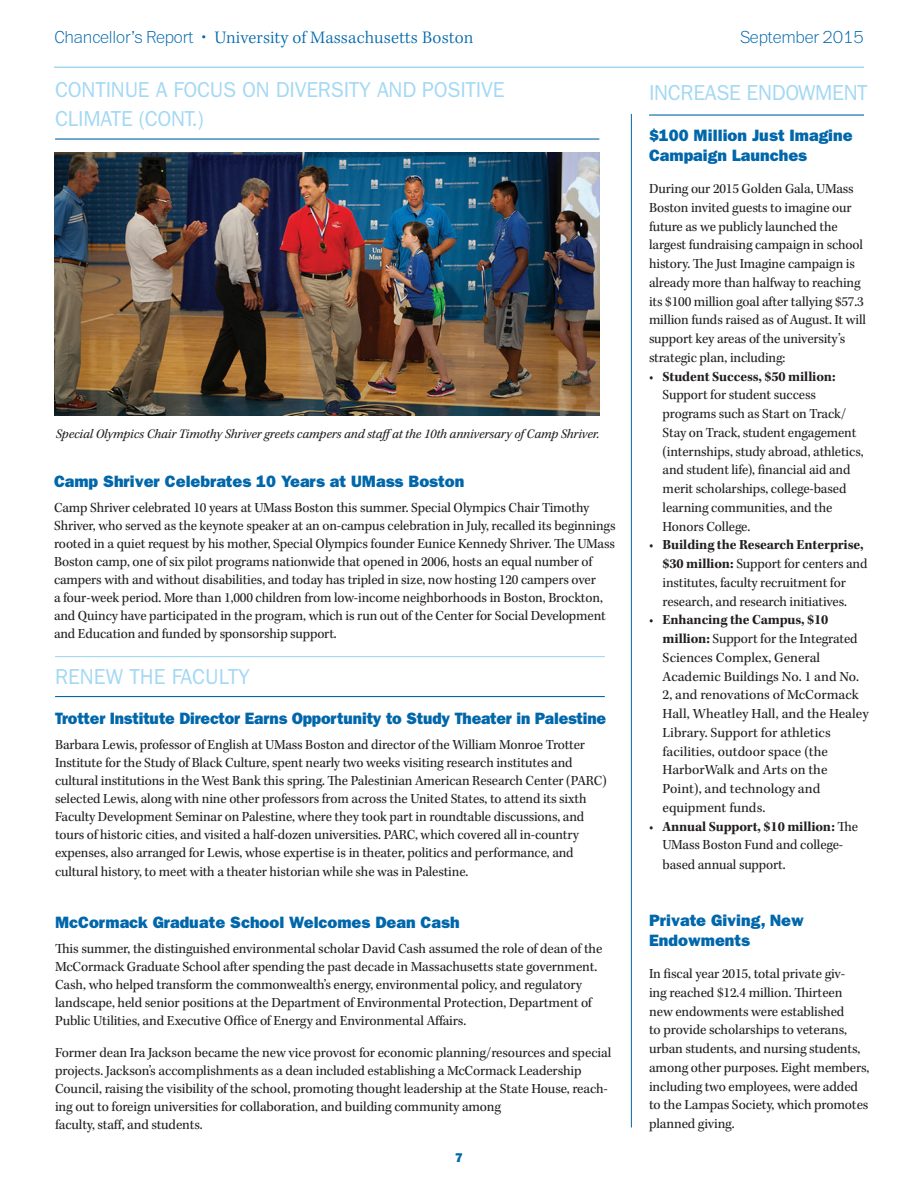
<style>
.page{position:relative;width:918px;height:1188px;background:#fff}
.page>*{position:absolute;margin:0;border:0;box-sizing:border-box;transform-origin:0 0}
.section_head_sw{font:21.75px/28.5px "ITC Franklin Gothic Std";letter-spacing:-.01em;color:#a3d8f4}
.t1{font:300 18px "Kepler Std";letter-spacing:.005em;color:#0067aa}
.t2{font:100 18px "Franklin ITC Std";letter-spacing:-.01em;color:#0067aa}
.B_head_sw{font:16.5px/19.8px "ITC Franklin Gothic Std Hvy";color:#0067aa}
.B_head_sw-2{font:14.25px/18.8px "Kepler Std";letter-spacing:-.01em;color:#231f20}
.Body_Copy_sw{font:14.25px/18px "Kepler Std";letter-spacing:-.01em;color:#231f20}
.t3{font:italic 13.5px "Kepler Std";letter-spacing:-.01em;color:#231f20}
.t4{font:12.75px "ITC Franklin Gothic Std Hvy";color:#0067aa}
.s1{font-family:"Franklin ITC Std";font-weight:100}
.s2{font-family:"ITC Franklin Gothic Std";font-weight:400}
.s3{font-weight:700}
</style>
<div class="page">
<hr style="left:54px;top:67px;width:810px;height:1px;background:#a3d8f4">
<hr style="left:55px;top:138px;width:544px;height:2px;background:#0067aa">
<hr style="left:55px;top:696px;width:550px;height:1px;background:#0067aa">
<hr style="left:55px;top:656px;width:550px;height:1px;background:#a3d8f4">
<img style="left:54px;top:153px;width:545px;height:263px">
<hr style="left:631px;top:114px;width:1px;height:1014px;background:#0067aa">
<hr style="left:649px;top:114px;width:215px;height:2px;background:#0067aa">
<p class="t1" style="left:55px;top:28px;width:421px"><span class="s1">Chancellor’s Report</span> <span class="s2">•</span> University of Massachusetts Boston</p>
<p class="t2" style="left:740px;top:29px;width:125px">September 2015</p>
<p class="section_head_sw" style="left:55px;top:76px;width:451px">CONTINUE A FOCUS ON DIVERSITY AND POSITIVE<br>CLIMATE (CONT.)</p>
<p class="t3" style="left:56px;top:426px;width:545px">Special Olympics Chair Timothy Shriver greets campers and staffat the 10th anniversary of Camp Shriver.</p>
<p class="B_head_sw" style="left:54px;top:471px;width:412px">Camp Shriver Celebrates 10 Years at UMass Boston</p>
<p class="B_head_sw-2" style="left:54px;top:499px;width:563px;line-height:18.1px">Camp Shriver celebrated 10 years at UMass Boston this summer. Special Olympics Chair Timothy Shriver, who served as the keynote speaker at an on-campus celebration in July, recalled its beginnings rooted in a quiet request by his mother, Special Olympics founder Eunice Kennedy Shriver. The UMass Boston camp, one of six pilot programs nationwide that opened in 2006, hosts an equal number of campers with and without disabilities, and today has tripled in size, now hosting 120 campers over<br>a four-week period. More than 1,000 children from low-income neighborhoods in Boston, Brockton, and Quincy have participated in the program, which is run out of the Center for Social Development and Education and funded by sponsorship support.</p>
<p class="section_head_sw" style="left:55px;top:663px;width:197px">RENEW THE FACULTY</p>
<p class="B_head_sw" style="left:55px;top:709px;width:553px">Trotter Institute Director Earns Opportunity to Study Theater in Palestine</p>
<p class="Body_Copy_sw" style="left:55px;top:736px;width:531px">Barbara Lewis, professor of English at UMass Boston and director of the William Monroe Trotter</p>
<p class="Body_Copy_sw" style="left:55px;top:754px;width:553px">Institute for the Study of Black Culture, spent nearly two weeks visiting research institutes and cultural institutions in the West Bank this spring. The Palestinian American Research Center (PARC) selected Lewis, along with nine other professors from across the United States, to attend its sixth</p>
<p class="Body_Copy_sw" style="left:55px;top:808px;width:531px">Faculty Development Seminar on Palestine, where they took part in roundtable discussions, and tours of historic cities, and visited a half-dozen universities. PARC, which covered all in-country</p>
<p class="Body_Copy_sw" style="left:55px;top:844px;width:520px">expenses, also arranged for Lewis, whose expertise is in theater, politics and performance, and</p>
<p class="Body_Copy_sw" style="left:55px;top:863px;width:415px">cultural history, to meet with a theater historian while she was in Palestine.</p>
<p class="B_head_sw" style="left:55px;top:913px;width:406px">McCormack Graduate School Welcomes Dean Cash</p>
<p class="Body_Copy_sw" style="left:55px;top:940px;width:549px">This summer, the distinguished environmental scholar David Cash assumed the role of dean of the</p>
<p class="Body_Copy_sw" style="left:55px;top:958px;width:544px">McCormack Graduate School after spending the past decade in Massachusetts state government.<br>Cash, who helped transform the commonwealth’s energy, environmental policy, and regulatory</p>
<p class="Body_Copy_sw" style="left:55px;top:994px;width:538px">landscape, held senior positions at the Department of Environmental Protection, Department of<br>Public Utilities, and Executive Office of Energy and Environmental Affairs.</p>
<p class="Body_Copy_sw" style="left:55px;top:1044px;width:558px">Former dean Ira Jackson became the new vice provost for economic planning/resources and special projects. Jackson’s accomplishments as a dean included establishing a McCormack Leadership Council, raising the visibility of the school, promoting thought leadership at the State House, reach&shy;ing out to foreign universities for collaboration, and building community among</p>
<p class="Body_Copy_sw" style="left:55px;top:1117px;width:149px">faculty, staff, and students.</p>
<p class="t4" style="left:455px;top:1150px;width:9px">7</p>
<p class="section_head_sw" style="left:649px;top:79px;width:220px">INCREASE ENDOWMENT</p>
<p class="B_head_sw" style="left:649px;top:125px;width:205px">$100 Million Just Imagine<br>Campaign Launches</p>
<p class="B_head_sw-2" style="left:649px;top:180px;width:219px">During our 2015 Golden Gala, UMass Boston invited guests to imagine our future as we publicly launched the largest fundraising campaign in school history. The Just Imagine campaign is already more than halfway to reaching its $100 million goal after tallying $57.3 million funds raised as of August. It will support key areas of the university’s strategic plan, including:</p>
<p class="B_head_sw-2" style="left:663px;top:367px;width:203px;text-indent:-14px">• <span class="s3">Student Success, $50 million:<br></span>Support for student success programs such as Start on Track/<br>Stay on Track, student engagement (internships, study abroad, athletics, and student life), financial aid and merit scholarships, college-based learning communities, and the<br>Honors College.</p>
<p class="B_head_sw-2" style="left:663px;top:536px;width:206px;text-indent:-14px">• <span class="s3">Building the Research Enterprise, $30 million:</span> Support for centers and institutes, faculty recruitment for research, and research initiatives.</p>
<p class="B_head_sw-2" style="left:663px;top:611px;width:208px;text-indent:-14px">• <span class="s3">Enhancing the Campus, $10 million:</span> Support for the Integrated<br>Sciences Complex, General<br>Academic Buildings No. 1 and No.<br>2, and renovations of McCormack<br>Hall, Wheatley Hall, and the Healey<br>Library. Support for athletics facilities, outdoor space (the<br>HarborWalk and Arts on the</p>
<p class="B_head_sw-2" style="left:663px;top:780px;width:159px">Point), and technology and equipment funds.</p>
<p class="B_head_sw-2" style="left:663px;top:817px;width:197px;line-height:19.2px;text-indent:-14px">• <span class="s3">Annual Support, $10 million:</span> The<br>UMass Boston Fund and college&shy;based annual support.</p>
<p class="B_head_sw" style="left:649px;top:911px;width:156px">Private Giving, New<br>Endowments</p>
<p class="Body_Copy_sw" style="left:649px;top:965px;width:222px;line-height:18.8px">In fiscal year 2015, total private giv-<br>ing reached $12.4 million. Thirteen new endowments were established<br>to provide scholarships to veterans, urban students, and nursing students, among other purposes. Eight members, including two employees, were added to the Lampas Society, which promotes planned giving.</p>
</div>
